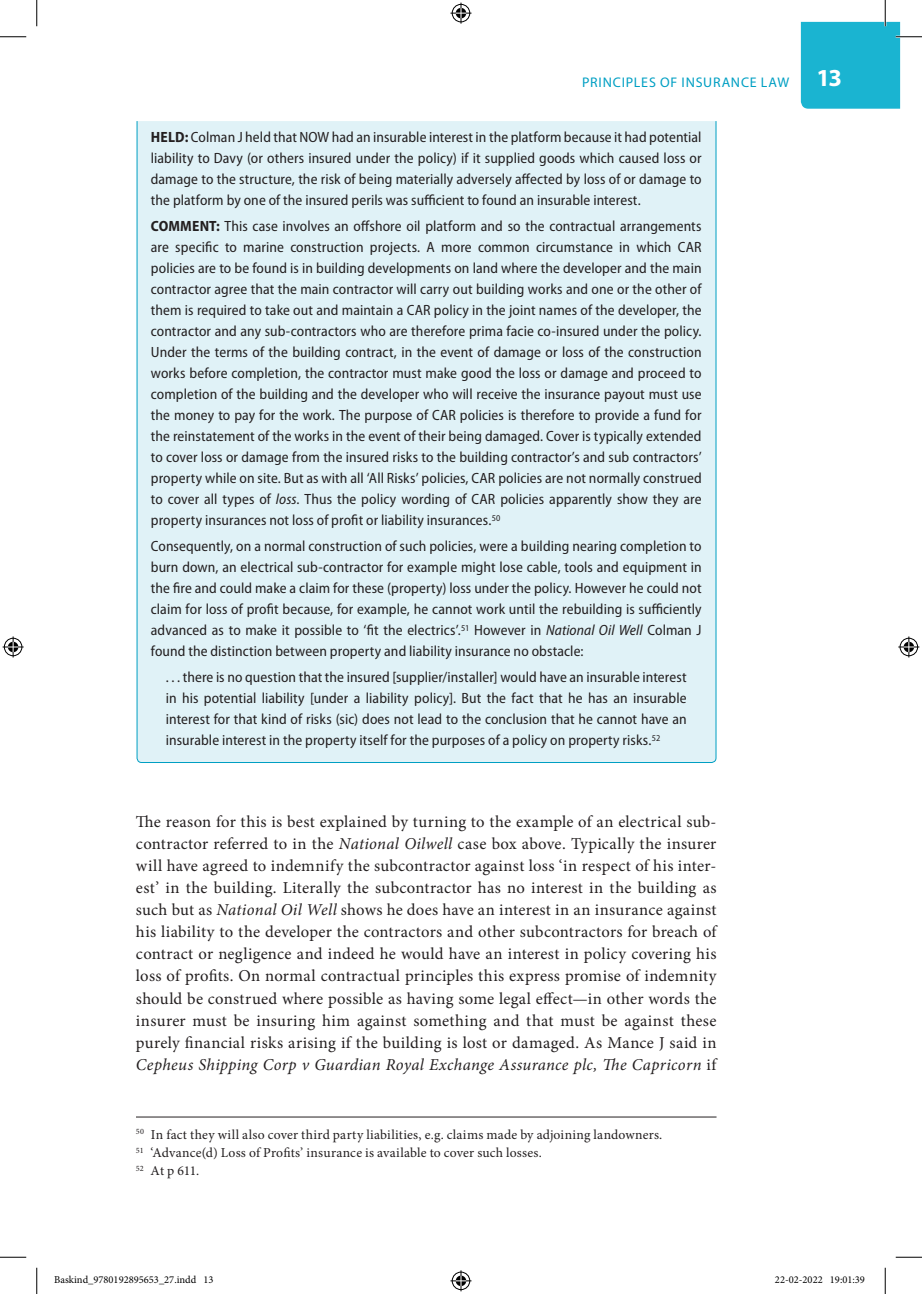
<style>
.page{position:relative;width:922px;height:1294px;background:#fff}
.page>*{position:absolute;margin:0;border:0;box-sizing:border-box;transform-origin:0 0}
.t1{font:16.62px/22.1px "Minion Pro";letter-spacing:.02em;color:#231f20;text-align:justify}
.t2{font:semi-condensed 14.88px/21px "Myriad Pro";letter-spacing:.005em;color:#231f20;text-align:justify}
.t3{font:14px "Myriad Pro";letter-spacing:.055em;color:#009fc3}
.t4{font:13.65px/18.4px "Minion Pro";letter-spacing:.015em;color:#231f20}
.t5{font:10.5px "Minion Pro";color:#000}
.s1{font-weight:700;font-size:24.5px;color:#fff}
.s2{font-weight:700}
.s3{font-style:italic}
</style>
<div class="page">
<hr style="left:136px;top:1117px;width:580px;height:1px;background:#231f20">
<div style="left:136px;top:121px;width:581px;height:642px;background:#e0f2f7"></div>
<svg style="left:0;top:36px;width:26px;height:1px"></svg>
<svg style="left:0;top:1257px;width:26px;height:1px"></svg>
<svg style="left:896px;top:1257px;width:26px;height:1px"></svg>
<svg style="left:36px;top:0;width:1px;height:26px"></svg>
<svg style="left:36px;top:1268px;width:1px;height:26px"></svg>
<svg style="left:801px;top:0;width:121px;height:109px"></svg>
<svg style="left:885px;top:1268px;width:1px;height:26px"></svg>
<svg style="left:450px;top:3px;width:21px;height:21px"></svg>
<svg style="left:450px;top:1270px;width:21px;height:21px"></svg>
<svg style="left:3px;top:636px;width:21px;height:21px"></svg>
<svg style="left:898px;top:636px;width:21px;height:21px"></svg>
<p class="t3" style="left:582px;top:73px;width:16px">PRINCIP</p>
<p class="t3" style="left:634px;top:73px;width:210px">LES OF INSURANCE LAW <span class="s1">13</span></p>
<p class="t2" style="left:151px;top:127px;width:552px"><span class="s2">HELD:</span> Colman J held that NOW had an insurable interest in the platform because it had potential liability to Davy (or others insured under the policy) if it supplied goods which caused loss or damage to the structure, the risk of being materially adversely affected by loss of or damage to the platform by one of the insured perils was sufficient to found an insurable interest.</p>
<p class="t2" style="left:151px;top:216px;width:552px"><span class="s2">COMMENT:</span> This case involves an offshore oil platform and so the contractual arrangements are specific to marine construction projects. A more common circumstance in which CAR policies are to be found is in building developments on land where the developer and the main contractor agree that the main contractor will carry out building works and one or the other of them is required to take out and maintain a CAR policy in the joint names of the developer, the contractor and any sub-contractors who are therefore prima facie co-insured under the policy.<br>Under the terms of the building contract, in the event of damage or loss of the construction works before completion, the contractor must make good the loss or damage and proceed to completion of the building and the developer who will receive the insurance payout must use the money to pay for the work. The purpose of CAR policies is therefore to provide a fund for the reinstatement of the works in the event of their being damaged. Cover is typically extended to cover loss or damage from the insured risks to the building contractor’s and sub contractors’ property while on site. But as with all ‘All Risks’ policies, CAR policies are not normally construed to cover all types of <span class="s3">loss</span>. Thus the policy wording of CAR policies apparently show they are property insurances not loss of profit or liability insurances.<sup>50</sup></p>
<p class="t2" style="left:151px;top:536px;width:552px">Consequently, on a normal construction of such policies, were a building nearing completion to burn down, an electrical sub-contractor for example might lose cable, tools and equipment in the fire and could make a claim for these (property) loss under the policy. However he could not claim for loss of profit because, for example, he cannot work until the rebuilding is sufficiently advanced as to make it possible to ‘fit the electrics’.<sup>51</sup> However in <span class="s3">National Oil Well</span> Colman J found the distinction between property and liability insurance no obstacle:</p>
<p class="t2" style="left:166px;top:667px;width:522px">. . . there is no question that the insured [supplier/installer] would have an insurable interest in his potential liability [under a liability policy]. But the fact that he has an insurable interest for that kind of risks (sic) does not lead to the conclusion that he cannot have an insurable interest in the property itself for the purposes of a policy on property risks.<sup>52</sup></p>
<p class="t1" style="left:136px;top:811px;width:582px">The reason for this is best explained by turning to the example of an electrical sub&shy;contractor referred to in the <span class="s3">National Oilwell</span> case box above. Typically the insurer will have agreed to indemnify the subcontractor against loss ‘in respect of his inter&shy;est’ in the building. Literally the subcontractor has no interest in the building as such but as <span class="s3">National Oil Well</span> shows he does have an interest in an insurance against his liability to the developer the contractors and other subcontractors for breach of contract or negligence and indeed he would have an interest in policy covering his loss of profits. On normal contractual principles this express promise of indemnity should be construed where possible as having some legal effect—in other words the insurer must be insuring him against something and that must be against these purely financial risks arising if the building is lost or damaged. As Mance J said in <span class="s3">Cepheus Shipping Corp v Guardian Royal Exchange Assurance plc, The Capricorn</span> if</p>
<p class="t4" style="left:136px;top:1125px;width:528px"><sup>50</sup> In fact they will also cover third party liabilities, e.g. claims made by adjoining landowners.<br><sup>51</sup> ‘Advance(d) Loss of Profits’ insurance is available to cover such losses.<br><sup>52</sup> At p 611.</p>
<p class="t5" style="left:54px;top:1273px;width:161px">Baskind_9780192895653_27.indd 13</p>
<p class="t5" style="left:775px;top:1273px;width:91px">22-02-2022 19:01:39</p>
</div>
